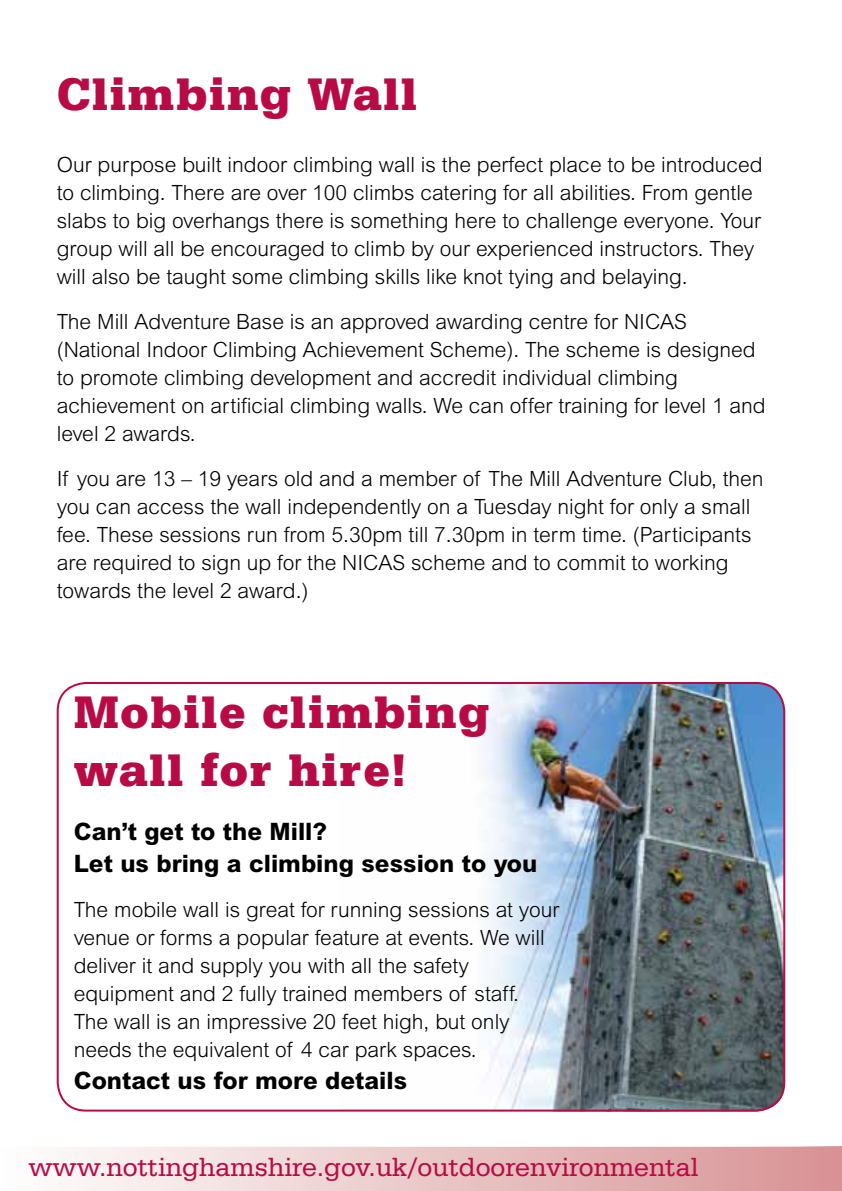
<style>
.page{position:relative;width:842px;height:1191px;background:#fff}
.page>*{position:absolute;margin:0;border:0;box-sizing:border-box;transform-origin:0 0}
.t1{font:900 48px/57.6px "Serifa BT";letter-spacing:.025em;color:#b80b45}
.t2{font:28px "Serifa BT";color:#b80b45}
.t3{font:800 24px/32px "Arial";color:#000}
.t4{font:300 21px/28px "Arial";color:#000}
</style>
<div class="page">
<img style="left:482px;top:683px;width:302px;height:428px">
<svg style="left:78px;top:1146px;width:764px;height:45px;background:#e9c4c5"></svg>
<div style="left:57px;top:682px;width:728px;height:429px;border:2px solid #b80b45;border-radius:28px"></div>
<h1 class="t1" style="left:57px;top:64px;width:362px">Climbing Wall</h1>
<p class="t4" style="left:57px;top:151px;width:707px">Our purpose built indoor climbing wall is the perfect place to be introduced to climbing. There are over 100 climbs catering for all abilities. From gentle slabs to big overhangs there is something here to challenge everyone. Your group will all be encouraged to climb by our experienced instructors. They will also be taught some climbing skills like knot tying and belaying.</p>
<p class="t4" style="left:57px;top:308px;width:710px">The Mill Adventure Base is an approved awarding centre for NICAS (National Indoor Climbing Achievement Scheme). The scheme is designed to promote climbing development and accredit individual climbing achievement on artificial climbing walls. We can offer training for level 1 and level 2 awards.</p>
<p class="t4" style="left:57px;top:465px;width:708px">If you are 13 – 19 years old and a member of The Mill Adventure Club, then you can access the wall independently on a Tuesday night for only a small fee. These sessions run from 5.30pm till 7.30pm in term time. (Participants are required to sign up for the NICAS scheme and to commit to working towards the level 2 award.)</p>
<h1 class="t1" style="left:74px;top:682px;width:417px">Mobile climbing wall for hire!</h1>
<p class="t3" style="left:74px;top:815px;width:465px">Can’t get to the Mill?<br>Let us bring a climbing session to you</p>
<p class="t4" style="left:74px;top:896px;width:487px">The mobile wall is great for running sessions at your venue or forms a popular feature at events. We will deliver it and supply you with all the safety equipment and 2 fully trained members of staff.<br>The wall is an impressive 20 feet high, but only needs the equivalent of 4 car park spaces.</p>
<p class="t3" style="left:74px;top:1064px;width:335px">Contact us for more details</p>
<h2 class="t2" style="left:28px;top:1149px;width:672px">www.nottinghamshire.gov.uk/outdoorenvironmental</h2>
</div>
